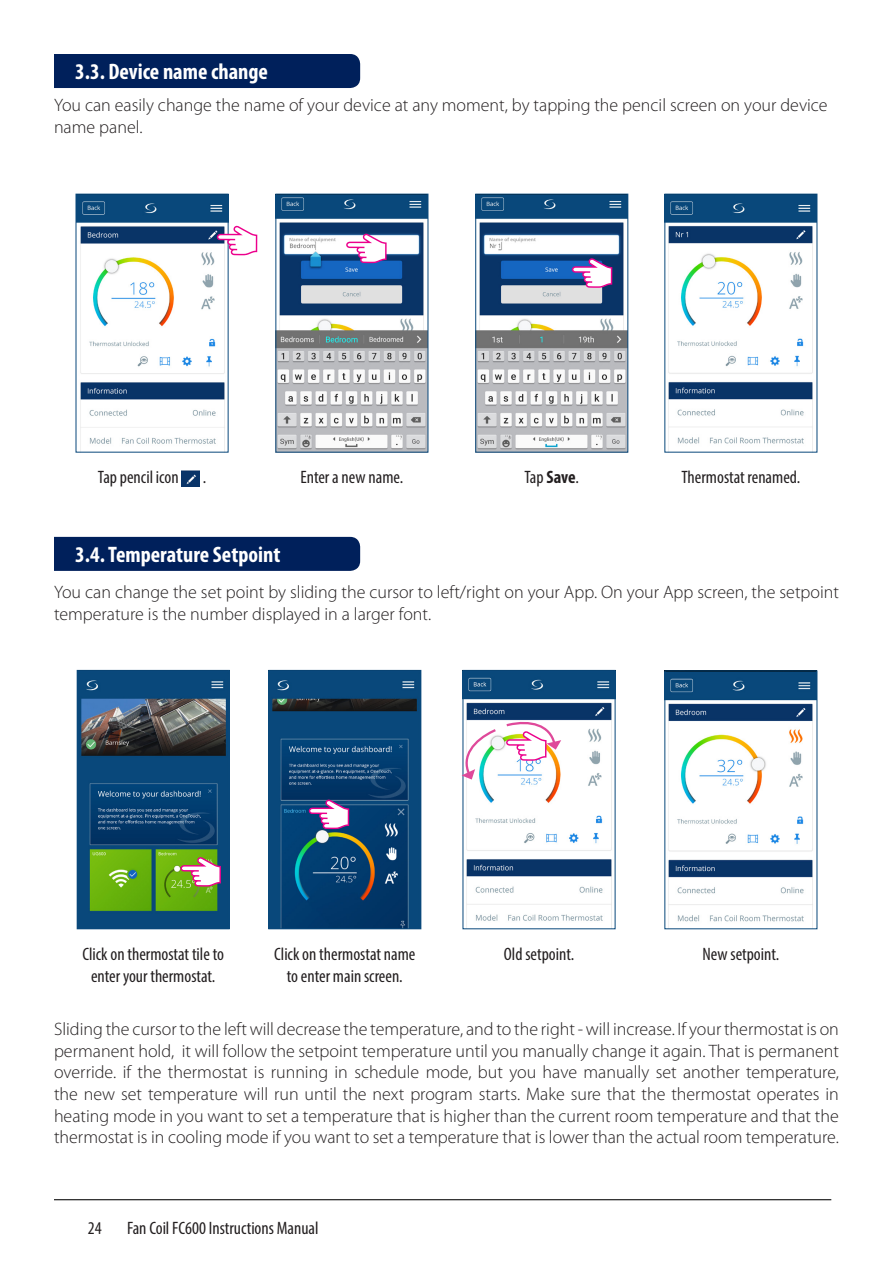
<style>
.page{position:relative;width:893px;height:1263px;background:#fff}
.page>*{position:absolute;margin:0;border:0;box-sizing:border-box;transform-origin:0 0}
.subchapter{font:700 condensed 22.5px "Myriad Pro";color:#fff}
.Text{font:300 18px/21.6px "Myriad Pro";color:#231f20}
.t1{font:condensed 18px/21.6px "Myriad Pro";color:#231f20;text-align:center}
.s1{font-weight:700}
</style>
<div class="page">
<hr style="left:54px;top:1199px;width:777px;height:1px;background:#000">
<img style="left:78px;top:196px;width:148px;height:254px">
<div style="left:76px;top:194px;width:152px;height:258px;border:1px solid #09487b"></div>
<img style="left:477px;top:196px;width:149px;height:254px">
<div style="left:475px;top:194px;width:153px;height:258px;border:1px solid #09487b"></div>
<img style="left:278px;top:196px;width:148px;height:254px">
<div style="left:276px;top:194px;width:152px;height:258px;border:1px solid #09487b"></div>
<img style="left:667px;top:196px;width:148px;height:254px">
<div style="left:665px;top:194px;width:152px;height:258px;border:1px solid #09487b"></div>
<img style="left:182px;top:471px;width:18px;height:15px">
<img style="left:465px;top:672px;width:148px;height:255px">
<div style="left:463px;top:670px;width:152px;height:259px;border:1px solid #09487b"></div>
<img style="left:667px;top:673px;width:148px;height:254px">
<div style="left:665px;top:671px;width:152px;height:258px;border:1px solid #09487b"></div>
<img style="left:271px;top:672px;width:148px;height:255px">
<div style="left:269px;top:670px;width:152px;height:259px;border:1px solid #09487b"></div>
<img style="left:79px;top:672px;width:149px;height:255px">
<div style="left:77px;top:670px;width:153px;height:259px;border:1px solid #09487b"></div>
<svg style="left:461px;top:727px;width:37px;height:52px"></svg>
<div style="left:54px;top:54px;width:306px;height:34px;background:#00205b"></div>
<div style="left:54px;top:537px;width:306px;height:34px;background:#00205b"></div>
<svg style="left:504px;top:717px;width:57px;height:44px"></svg>
<svg style="left:308px;top:799px;width:41px;height:30px"></svg>
<svg style="left:180px;top:856px;width:41px;height:30px"></svg>
<svg style="left:216px;top:225px;width:41px;height:30px"></svg>
<svg style="left:346px;top:233px;width:41px;height:30px"></svg>
<svg style="left:571px;top:258px;width:41px;height:30px"></svg>
<p class="subchapter" style="left:75px;top:58px;width:194px">3.3. Device name change</p>
<p class="Text" style="left:54px;top:94px;width:775px">You can easily change the name of your device at any moment, by tapping the pencil screen on your device name panel.</p>
<p class="t1" style="left:98px;top:466px;width:82px">Tap pencil icon</p>
<p class="t1" style="left:203px;top:466px;width:5px">.</p>
<p class="t1" style="left:300px;top:466px;width:104px">Enter a new name.</p>
<p class="t1" style="left:524px;top:466px;width:56px">Tap <span class="s1">Save</span>.</p>
<p class="t1" style="left:681px;top:466px;width:120px">Thermostat renamed.</p>
<p class="subchapter" style="left:75px;top:541px;width:207px">3.4. Temperature Setpoint</p>
<p class="Text" style="left:54px;top:582px;width:786px">You can change the set point by sliding the cursor to left/right on your App. On your App screen, the setpoint temperature is the number displayed in a larger font.</p>
<p class="t1" style="left:82px;top:943px;width:143px">Click on thermostat tile to enter your thermostat.</p>
<p class="t1" style="left:274px;top:943px;width:143px">Click on thermostat name to enter main screen.</p>
<p class="t1" style="left:504px;top:943px;width:72px">Old setpoint.</p>
<p class="t1" style="left:703px;top:943px;width:78px">New setpoint.</p>
<p class="Text" style="left:54px;top:1019px;width:787px;text-align:justify">Sliding the cursor to the left will decrease the temperature, and to the right - will increase. If your thermostat is on permanent hold, it will follow the setpoint temperature until you manually change it again. That is permanent override. if the thermostat is running in schedule mode, but you have manually set another temperature, the new set temperature will run until the next program starts. Make sure that the thermostat operates in heating mode in you want to set a temperature that is higher than the current room temperature and that the thermostat is in cooling mode if you want to set a temperature that is lower than the actual room temperature.</p>
<p class="t1" style="left:88px;top:1217px;width:15px">24</p>
<p class="t1" style="left:127px;top:1217px;width:193px">Fan Coil FC600 Instructions Manual</p>
</div>
